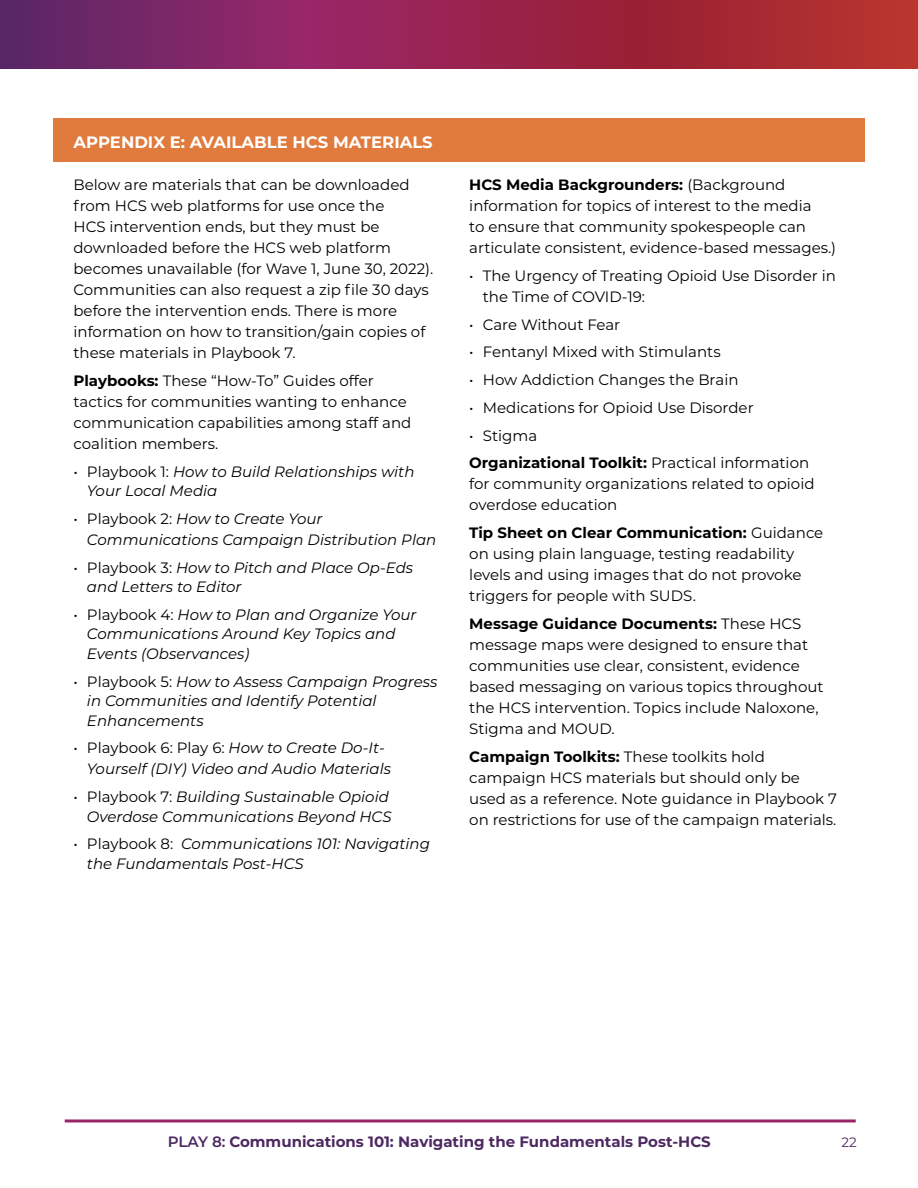
<style>
.page{position:relative;width:918px;height:1188px;background:#fff}
.page>*{position:absolute;margin:0;border:0;box-sizing:border-box;transform-origin:0 0}
.t1{font:700 16.5px "Montserrat";color:#fff}
.t2{font:15px/21px "Montserrat";color:#000}
.t3{font:italic 15px/19.5px "Montserrat";color:#000}
.t4{font:700 15px "Montserrat";color:#4d2961}
.t5{font:13.5px "Montserrat";color:#4d2961}
.s1{font-weight:700}
.s2{font-style:normal}
.s3{font-weight:600}
</style>
<div class="page">
<svg style="left:0;top:0;width:918px;height:69px;background:#92264d"></svg>
<hr style="left:65px;top:1119px;width:791px;height:3px;background:#982568">
<div style="left:53px;top:119px;width:812px;height:43px;background:#e17b3d"></div>
<p class="t1" style="left:73px;top:131px;width:361px">APPENDIX E: AVAILABLE HCS MATERIALS</p>
<p class="t2" style="left:73px;top:174px;width:361px">Below are materials that can be downloaded from HCS web platforms for use once the<br>HCS intervention ends, but they must be downloaded before the HCS web platform becomes unavailable (for Wave 1, June 30, 2022).<br>Communities can also request a zip file 30 days before the intervention ends. There is more information on how to transition/gain copies of these materials in Playbook 7.</p>
<p class="t2" style="left:73px;top:369px;width:339px"><span class="s1">Playbooks:</span> These “How-To” Guides offer tactics for communities wanting to enhance communication capabilities among staff and coalition members.</p>
<p class="t3" style="left:87px;top:461px;width:329px;text-indent:-14px"><span class="s2">• Playbook 1:</span> How to Build Relationships with<br>Your Local Media</p>
<p class="t3" style="left:87px;top:507px;width:351px;line-height:21px;text-indent:-14px"><span class="s2">• Playbook 2:</span> How to Create Your<br>Communications Campaign Distribution Plan</p>
<p class="t3" style="left:87px;top:557px;width:328px;text-indent:-14px"><span class="s2">• Playbook 3:</span> How to Pitch and Place Op-Eds and Letters to Editor</p>
<p class="t3" style="left:87px;top:604px;width:331px;text-indent:-14px"><span class="s2">• Playbook 4:</span> How to Plan and Organize Your<br>Communications Around Key Topics and<br>Events (Observances)</p>
<p class="t3" style="left:87px;top:671px;width:352px;text-indent:-14px"><span class="s2">• Playbook 5:</span> How to Assess Campaign Progress in Communities and Identify Potential<br>Enhancements</p>
<p class="t3" style="left:87px;top:737px;width:306px;line-height:21px;text-indent:-14px"><span class="s2">• Playbook 6: Play 6:</span> How to Create Do-It-<br>Yourself (DIY) Video and Audio Materials</p>
<p class="t3" style="left:73px;top:786px;width:320px;text-align:right"><span class="s2">• Playbook 7:</span> Building Sustainable Opioid<br>Overdose Communications Beyond HCS</p>
<p class="t3" style="left:87px;top:834px;width:344px;text-indent:-14px"><span class="s2">• Playbook 8:</span> Communications 101: Navigating the Fundamentals Post-HCS</p>
<p class="t2" style="left:469px;top:174px;width:368px"><span class="s1">HCS Media Backgrounders:</span> (Background information for topics of interest to the media<br>to ensure that community spokespeople can articulate consistent, evidence-based messages.)</p>
<p class="t2" style="left:483px;top:264px;width:355px;text-indent:-14px">• The Urgency of Treating Opioid Use Disorder in the Time of COVID-19:</p>
<p class="t2" style="left:469px;top:313px;width:152px">• Care Without Fear</p>
<p class="t2" style="left:469px;top:341px;width:253px">• Fentanyl Mixed with Stimulants</p>
<p class="t2" style="left:469px;top:369px;width:271px">• How Addiction Changes the Brain</p>
<p class="t2" style="left:469px;top:396px;width:286px">• Medications for Opioid Use Disorder</p>
<p class="t2" style="left:469px;top:421px;width:341px;line-height:27.8px">• Stigma<br><span class="s1">Organizational Toolkit:</span> Practical information</p>
<p class="t2" style="left:469px;top:473px;width:347px">for community organizations related to opioid overdose education</p>
<p class="t2" style="left:469px;top:522px;width:356px"><span class="s1">Tip Sheet on Clear Communication:</span> Guidance on using plain language, testing readability levels and using images that do not provoke triggers for people with SUDS.</p>
<p class="t2" style="left:469px;top:612px;width:356px"><span class="s1">Message Guidance Documents:</span> These HCS message maps were designed to ensure that communities use clear, consistent, evidence based messaging on various topics throughout the HCS intervention. Topics include Naloxone, Stigma and MOUD.</p>
<p class="t2" style="left:469px;top:745px;width:369px"><span class="s1">Campaign Toolkits:</span> These toolkits hold campaign HCS materials but should only be used as a reference. Note guidance in Playbook 7 on restrictions for use of the campaign materials.</p>
<p class="t4" style="left:168px;top:1131px;width:545px"><span class="s3">PLAY 8:</span> Communications 101: Navigating the Fundamentals Post-HCS</p>
<p class="t5" style="left:841px;top:1133px;width:17px">22</p>
</div>
